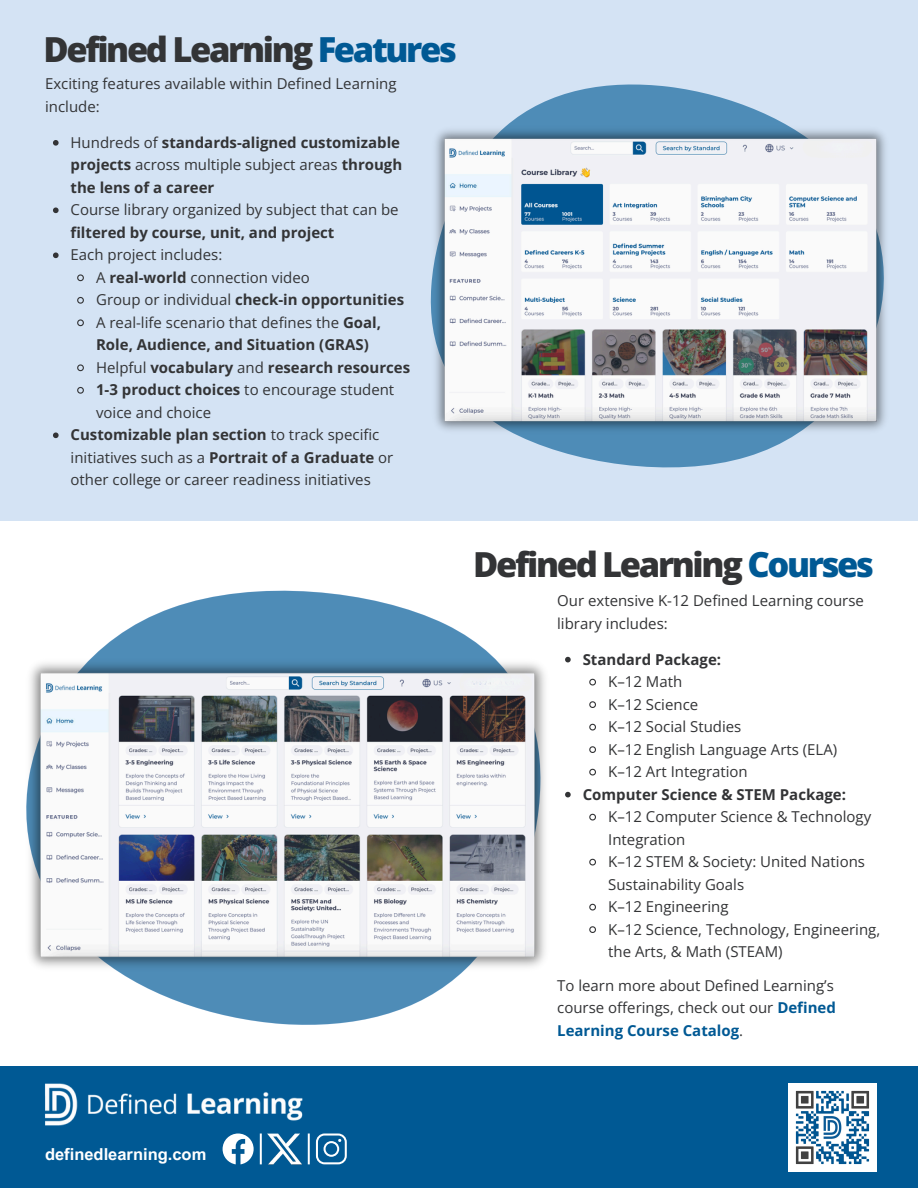
<style>
.page{position:relative;width:918px;height:1188px;background:#fff}
.page>*{position:absolute;margin:0;border:0;box-sizing:border-box;transform-origin:0 0}
.t1{font:800 34.5px "Open Sans";letter-spacing:-.07em;color:#333436}
.t2{font:700 16.5px "Arial MT Pro";color:#fff}
.t3{font:15px/22.5px "Open Sans";color:#333436}
.t4{font:700 15px/22.5px "Open Sans";color:#333436}
.s1{color:#005994}
.s2{font-weight:400}
.s3{font-weight:700}
.s4{font-weight:700;color:#005994}
</style>
<div class="page">
<div style="left:1px;top:1066px;width:917px;height:122px;background:#005994"></div>
<img style="left:789px;top:1083px;width:88px;height:88px">
<svg style="left:223px;top:1145px;width:30px;height:19px"></svg>
<hr style="left:260px;top:1134px;width:2px;height:30px;background:#fff">
<hr style="left:308px;top:1134px;width:2px;height:30px;background:#fff">
<svg style="left:316px;top:1139px;width:31px;height:25px"></svg>
<img style="left:268px;top:1145px;width:34px;height:19px">
<svg style="left:567px;top:657px;width:4px;height:5px"></svg>
<svg style="left:589px;top:678px;width:7px;height:8px"></svg>
<svg style="left:589px;top:701px;width:7px;height:7px"></svg>
<svg style="left:589px;top:723px;width:7px;height:8px"></svg>
<svg style="left:589px;top:746px;width:7px;height:7px"></svg>
<svg style="left:589px;top:768px;width:7px;height:8px"></svg>
<svg style="left:567px;top:792px;width:4px;height:5px"></svg>
<svg style="left:589px;top:813px;width:7px;height:8px"></svg>
<svg style="left:589px;top:858px;width:7px;height:8px"></svg>
<svg style="left:589px;top:903px;width:7px;height:8px"></svg>
<svg style="left:589px;top:926px;width:7px;height:7px"></svg>
<div style="left:0;top:0;width:918px;height:521px;background:#d4e3f4"></div>
<svg style="left:53px;top:140px;width:6px;height:6px"></svg>
<svg style="left:53px;top:207px;width:6px;height:6px"></svg>
<svg style="left:53px;top:252px;width:6px;height:6px"></svg>
<svg style="left:77px;top:274px;width:7px;height:8px"></svg>
<svg style="left:77px;top:296px;width:7px;height:8px"></svg>
<svg style="left:77px;top:319px;width:7px;height:8px"></svg>
<svg style="left:77px;top:364px;width:7px;height:8px"></svg>
<svg style="left:77px;top:386px;width:7px;height:8px"></svg>
<svg style="left:53px;top:432px;width:6px;height:6px"></svg>
<svg style="left:511px;top:84px;width:281px;height:384px;fill:#4e8cb7"></svg>
<img style="left:430px;top:122px;width:456px;height:315px">
<svg style="left:94px;top:590px;width:397px;height:435px;fill:#4e8cb7"></svg>
<img style="left:26px;top:655px;width:541px;height:321px">
<img style="left:45px;top:1083px;width:301px;height:62px">
<p class="t1" style="left:44px;top:25px;width:415px">Defined Learning <span class="s1">Features</span></p>
<p class="t3" style="left:45px;top:72px;width:353px">Exciting features available within Defined Learning include:</p>
<p class="t4" style="left:71px;top:131px;width:333px"><span class="s2">Hundreds of</span> standards-aligned customizable projects <span class="s2">across multiple subject areas</span> through the lens of a career</p>
<p class="t3" style="left:71px;top:198px;width:330px">Course library organized by subject that can be <span class="s3">filtered by course, unit, and project</span></p>
<p class="t3" style="left:71px;top:243px;width:153px">Each project includes:</p>
<p class="t3" style="left:96px;top:266px;width:215px">A <span class="s3">real-world</span> connection video</p>
<p class="t4" style="left:96px;top:288px;width:310px"><span class="s2">Group or individual</span> check-in opportunities</p>
<p class="t4" style="left:96px;top:311px;width:287px"><span class="s2">A real-life scenario that defines the</span> Goal,<br>Role, Audience, and Situation (GRAS)</p>
<p class="t4" style="left:96px;top:356px;width:316px"><span class="s2">Helpful</span> vocabulary <span class="s2">and</span> research resources</p>
<p class="t3" style="left:96px;top:378px;width:300px"><span class="s3">1-3 product choices</span> to encourage student voice and choice</p>
<p class="t3" style="left:71px;top:423px;width:324px"><span class="s3">Customizable plan section</span> to track specific initiatives such as a <span class="s3">Portrait of a Graduate</span> or other college or career readiness initiatives</p>
<p class="t1" style="left:473px;top:540px;width:402px">Defined Learning <span class="s1">Courses</span></p>
<p class="t3" style="left:557px;top:589px;width:308px">Our extensive K-12 Defined Learning course library includes:</p>
<p class="t4" style="left:583px;top:648px;width:140px">Standard Package:</p>
<p class="t3" style="left:608px;top:670px;width:76px">K–12 Math</p>
<p class="t3" style="left:608px;top:693px;width:92px">K–12 Science</p>
<p class="t3" style="left:608px;top:715px;width:135px">K–12 Social Studies</p>
<p class="t3" style="left:608px;top:738px;width:231px">K–12 English Language Arts (ELA)</p>
<p class="t3" style="left:608px;top:760px;width:141px">K–12 Art Integration</p>
<p class="t4" style="left:583px;top:783px;width:265px">Computer Science &amp; STEM Package:</p>
<p class="t3" style="left:608px;top:805px;width:265px">K–12 Computer Science &amp; Technology<br>Integration</p>
<p class="t3" style="left:608px;top:850px;width:258px">K–12 STEM &amp; Society: United Nations<br>Sustainability Goals</p>
<h1 class="t3" style="left:608px;top:895px;width:122px">K–12 Engineering</h1>
<p class="t3" style="left:608px;top:918px;width:274px">K–12 Science, Technology, Engineering, the Arts, &amp; Math (STEAM)</p>
<p class="t3" style="left:557px;top:974px;width:280px">To learn more about Defined Learning’s course offerings, check out our <span class="s4">Defined<br>Learning Course Catalog</span>.</p>
<p class="t2" style="left:45px;top:1148px;width:163px">definedlearning.com</p>
</div>
